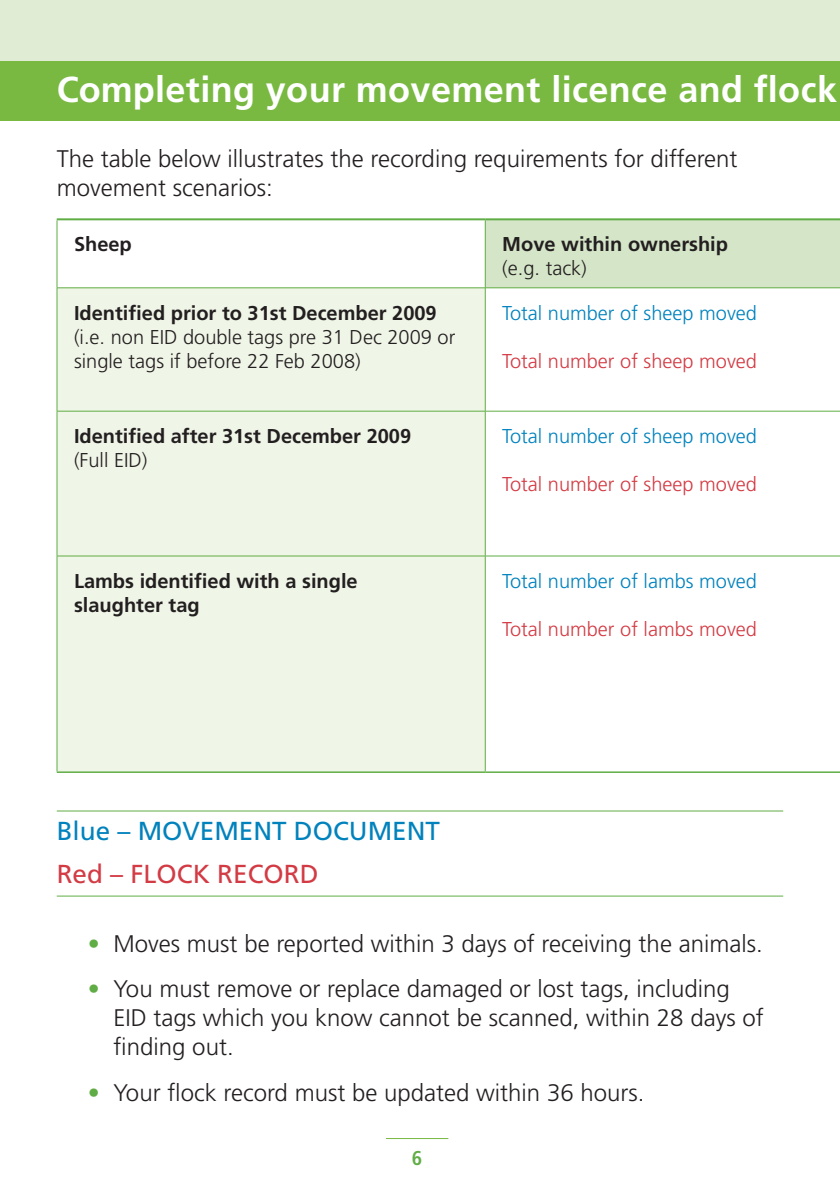
<style>
.page{position:relative;width:840px;height:1191px;background:#fff}
.page>*{position:absolute;margin:0;border:0;box-sizing:border-box;transform-origin:0 0}
.t1{font:700 36px "Frutiger LT Std";letter-spacing:.01em;color:#fff}
.t2{font:26px "Frutiger LT Std";color:#0082bd}
.t3{font:26px "Frutiger LT Std";color:#d33b44}
.Body{font:300 24px/28.8px "Frutiger LT Std";color:#231f20}
.Body_table{font:700 20px/24px "Frutiger LT Std";color:#231f20}
.Body_table-2{font:300 20px/24px "Frutiger LT Std";color:#231f20}
.Body_table-3{font:300 20px "Frutiger LT Std";color:#0082bd}
.Body_table-4{font:300 20px "Frutiger LT Std";color:#d33b44}
.t4{font:700 condensed 20px "Frutiger LT Std";color:#60ad45}
.s1{font-weight:300}
.s2{font-weight:700}
.s3{color:#60ad45}
</style>
<div class="page">
<div style="left:0;top:0;width:839px;height:89px;background:#e0ecd3"></div>
<hr style="left:386px;top:1138px;width:62px;height:1px;background:#79b942">
<div style="left:0;top:61px;width:839px;height:59px;background:#79b942"></div>
<div style="left:485px;top:219px;width:354px;height:69px;background:#d5e5c8"></div>
<div style="left:58px;top:288px;width:426px;height:483px;background:#eff5e7"></div>
<hr style="left:57px;top:220px;width:1px;height:67px;background:#60ad45">
<hr style="left:57px;top:288px;width:1px;height:123px;background:#60ad45">
<hr style="left:57px;top:411px;width:1px;height:145px;background:#60ad45">
<hr style="left:57px;top:556px;width:1px;height:215px;background:#60ad45">
<hr style="left:484px;top:220px;width:1px;height:67px;background:#60ad45">
<hr style="left:484px;top:288px;width:1px;height:123px;background:#60ad45">
<hr style="left:484px;top:411px;width:1px;height:145px;background:#60ad45">
<hr style="left:484px;top:556px;width:1px;height:215px;background:#60ad45">
<hr style="left:57px;top:287px;width:428px;height:1px;background:#60ad45">
<hr style="left:485px;top:287px;width:354px;height:1px;background:#60ad45">
<hr style="left:57px;top:411px;width:428px;height:1px;background:#60ad45">
<hr style="left:485px;top:411px;width:354px;height:1px;background:#60ad45">
<hr style="left:57px;top:555px;width:428px;height:1px;background:#60ad45">
<hr style="left:485px;top:555px;width:354px;height:1px;background:#60ad45">
<hr style="left:57px;top:771px;width:428px;height:2px;background:#60ad45">
<hr style="left:485px;top:771px;width:354px;height:2px;background:#60ad45">
<hr style="left:57px;top:218px;width:428px;height:2px;background:#60ad45">
<hr style="left:485px;top:218px;width:354px;height:2px;background:#60ad45">
<hr style="left:57px;top:895px;width:725px;height:1px;background:#60ad45">
<hr style="left:57px;top:810px;width:725px;height:1px;background:#60ad45">
<h3 class="t1" style="left:57px;top:68px;width:781px">Completing your movement licence and flock</h3>
<p class="Body" style="left:57px;top:144px;width:682px">The table below illustrates the recording requirements for different movement scenarios:</p>
<p class="Body_table" style="left:74px;top:232px;width:59px">Sheep</p>
<p class="Body_table" style="left:502px;top:232px;width:227px">Move within ownership <span class="s1">(e.g. tack)</span></p>
<p class="Body_table-2" style="left:74px;top:301px;width:382px"><span class="s2">Identified prior to 31st December 2009 </span>(i.e. non EID double tags pre 31 Dec 2009 or single tags if before 22 Feb 2008)</p>
<p class="Body_table-3" style="left:502px;top:302px;width:256px">Total number of sheep moved</p>
<p class="Body_table-4" style="left:502px;top:350px;width:256px">Total number of sheep moved</p>
<p class="Body_table" style="left:74px;top:424px;width:338px">Identified after 31st December 2009 <span class="s1">(Full EID)</span></p>
<p class="Body_table-3" style="left:502px;top:425px;width:256px">Total number of sheep moved</p>
<p class="Body_table-4" style="left:502px;top:473px;width:256px">Total number of sheep moved</p>
<p class="Body_table" style="left:74px;top:569px;width:285px">Lambs identified with a single slaughter tag</p>
<p class="Body_table-3" style="left:502px;top:570px;width:256px">Total number of lambs moved</p>
<p class="Body_table-4" style="left:502px;top:618px;width:256px">Total number of lambs moved</p>
<h4 class="t2" style="left:57px;top:816px;width:384px">Blue – MOVEMENT DOCUMENT</h4>
<h4 class="t3" style="left:57px;top:858px;width:263px">Red – FLOCK RECORD</h4>
<p class="Body" style="left:88px;top:929px;width:676px"><span class="s3">•</span> Moves must be reported within 3 days of receiving the animals.</p>
<p class="Body" style="left:113px;top:975px;width:651px;text-indent:-26px"><span class="s3">•</span> You must remove or replace damaged or lost tags, including<br>EID tags which you know cannot be scanned, within 28 days of finding out.</p>
<p class="Body" style="left:88px;top:1078px;width:557px"><span class="s3">•</span> Your flock record must be updated within 36 hours.</p>
<p class="t4" style="left:411px;top:1146px;width:12px">6</p>
</div>
